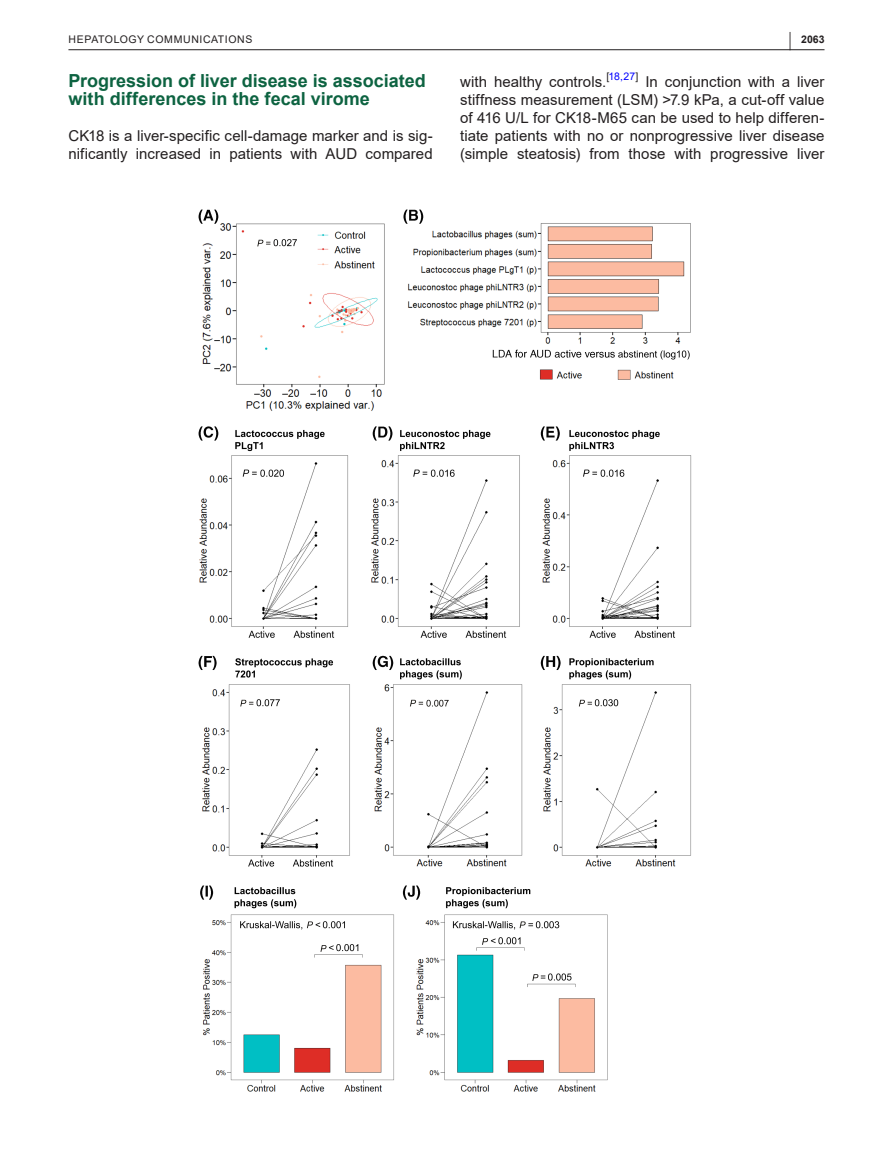
<style>
.page{position:relative;width:893px;height:1174px;background:#fff}
.page>*{position:absolute;margin:0;border:0;box-sizing:border-box;transform-origin:0 0}
.t1{font:700 19.5px "Arial";color:#231f20;scale:.38 1}
.t2{font:700 18px/18px "Arial";color:#0d6341}
.t3{font:15px/18px "Arial";letter-spacing:.005em;color:#231f20}
.t4{font:10.5px "Arial";letter-spacing:.055em;color:#231f20}
.t5{font:10.5px "Arial";color:#00f}
.t6{font:700 10.5px "Arial";color:#231f20}
.s1{color:#231f20}
</style>
<div class="page">
<hr style="left:68px;top:49px;width:756px;height:1px;background:#231f20">
<img style="left:198px;top:210px;width:494px;height:882px">
<h1 class="t1" style="left:789px;top:25px;width:7px">|</h1>
<p class="t4" style="left:69px;top:32px;width:185px">HEPATOLOGY COMMUNICATIONS</p>
<p class="t6" style="left:801px;top:32px;width:25px">2063</p>
<p class="t2" style="left:68px;top:72px;width:359px">Progression of liver disease is associated with differences in the fecal virome</p>
<p class="t3" style="left:68px;top:127px;width:366px">CK18 is a liver-specific cell-damage marker and is sig&shy;nificantly increased in patients with AUD compared</p>
<p class="t3" style="left:460px;top:73px;width:148px">with healthy controls.</p>
<p class="t5" style="left:606px;top:69px;width:34px"><span class="s1">[</span>18,27<span class="s1">]</span></p>
<p class="t3" style="left:460px;top:73px;width:366px;text-align:justify;text-indent:185px">In conjunction with a liver stiffness measurement (LSM) &gt;7.9 kPa, a cut-off value of 416 U/L for CK18-M65 can be used to help differen&shy;tiate patients with no or nonprogressive liver disease (simple steatosis) from those with progressive liver</p>
</div>
